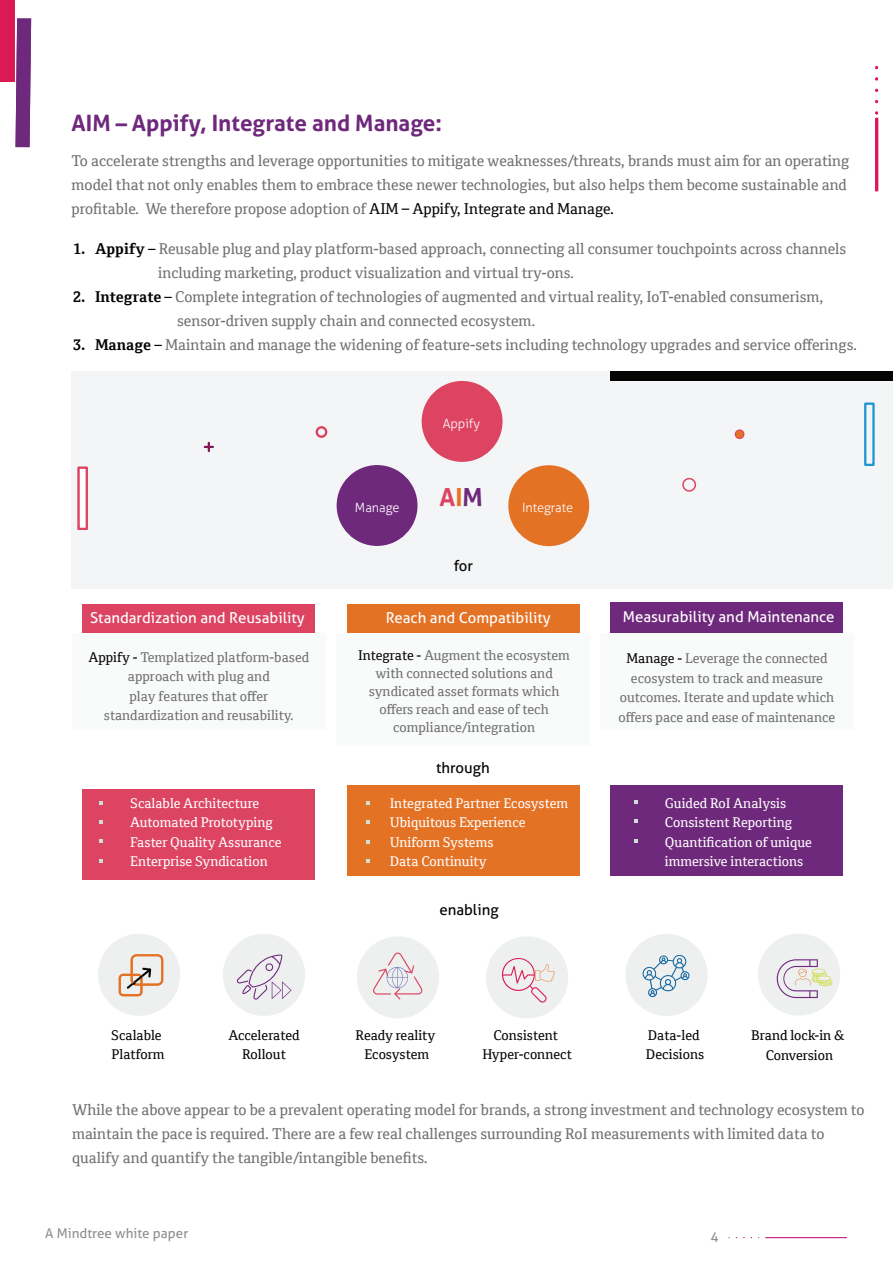
<style>
.page{position:relative;width:893px;height:1263px;background:#fff}
.page>*{position:absolute;margin:0;border:0;box-sizing:border-box;transform-origin:0 0}
.t1{font:700 24.9px "Aller Typo";color:#dd4461}
.t2{font:700 22.5px "Aller Typo";color:#6f297c}
.t3{font:15px/24px "Cordale";color:#707073}
.t4{font:15px "Aller Typo";color:#fff}
.t5{font:15px "Aller Typo";color:#040503}
.t6{font:13.5px/19.5px "Cordale";color:#707073;text-align:center}
.t7{font:13.5px/19.5px "Cordale";color:#fff}
.t8{font:13.5px/19.5px "Cordale";color:#040503;text-align:center}
.t9{font:13.5px "Aller Typo";color:#919191}
.t10{font:300 12.75px "Aller Typo";color:#fff}
.s1{color:#040503}
.s2{font-weight:700;color:#040503}
.s3{color:#e47225}
.s4{color:#6f297c}
</style>
<div class="page">
<hr style="left:766px;top:1237px;width:80px;height:1px;background:#c11b83">
<div style="left:72px;top:371px;width:821px;height:218px;background:#f4f5f6"></div>
<div style="left:422px;top:381px;width:81px;height:81px;background:#dd4461;border-radius:50%"></div>
<div style="left:508px;top:465px;width:81px;height:81px;background:#e47225;border-radius:50%"></div>
<div style="left:337px;top:465px;width:80px;height:81px;background:#6f297c;border-radius:50%"></div>
<div style="left:83px;top:604px;width:232px;height:30px;background:#dd4461"></div>
<div style="left:347px;top:604px;width:232px;height:30px;background:#e47225"></div>
<div style="left:611px;top:603px;width:232px;height:30px;background:#6f297c"></div>
<div style="left:72px;top:633px;width:254px;height:97px;background:#f9fafa"></div>
<div style="left:600px;top:633px;width:254px;height:97px;background:#f9fafa"></div>
<div style="left:336px;top:633px;width:254px;height:113px;background:#f9fafa"></div>
<div style="left:83px;top:789px;width:232px;height:90px;background:#dd4461"></div>
<div style="left:347px;top:786px;width:232px;height:90px;background:#e47225"></div>
<div style="left:611px;top:786px;width:232px;height:90px;background:#6f297c"></div>
<svg style="left:99px;top:801px;width:4px;height:3px"></svg>
<svg style="left:99px;top:820px;width:4px;height:4px"></svg>
<svg style="left:99px;top:840px;width:4px;height:3px"></svg>
<svg style="left:99px;top:859px;width:4px;height:4px"></svg>
<svg style="left:366px;top:801px;width:4px;height:4px"></svg>
<svg style="left:366px;top:821px;width:4px;height:3px"></svg>
<svg style="left:366px;top:840px;width:4px;height:3px"></svg>
<svg style="left:366px;top:860px;width:4px;height:3px"></svg>
<svg style="left:635px;top:800px;width:3px;height:4px"></svg>
<div style="left:98px;top:934px;width:82px;height:82px;background:#eef0f0;border-radius:50%"></div>
<div style="left:223px;top:934px;width:82px;height:82px;background:#eef0f0;border-radius:50%"></div>
<div style="left:357px;top:936px;width:82px;height:82px;background:#eef0f0;border-radius:50%"></div>
<div style="left:486px;top:936px;width:82px;height:82px;background:#eef0f0;border-radius:50%"></div>
<div style="left:625px;top:934px;width:83px;height:82px;background:#eef0f0;border-radius:50%"></div>
<div style="left:758px;top:933px;width:82px;height:82px;background:#eef0f0;border-radius:50%"></div>
<svg style="left:237px;top:954px;width:55px;height:46px"></svg>
<svg style="left:373px;top:952px;width:50px;height:47px"></svg>
<svg style="left:642px;top:954px;width:48px;height:44px"></svg>
<svg style="left:502px;top:958px;width:53px;height:45px"></svg>
<svg style="left:777px;top:959px;width:55px;height:39px"></svg>
<svg style="left:133px;top:954px;width:28px;height:1px"></svg>
<img style="left:118px;top:958px;width:22px;height:39px">
<img style="left:131px;top:955px;width:32px;height:31px">
<img style="left:119px;top:974px;width:24px;height:22px">
<div style="left:610px;top:371px;width:283px;height:10px;background:#040503"></div>
<div style="left:316px;top:426px;width:11px;height:12px;border:2px solid #dd4461;border-radius:50%"></div>
<svg style="left:205px;top:443px;width:8px;height:8px"></svg>
<div style="left:78px;top:467px;width:10px;height:63px;background:#fff"></div>
<div style="left:77px;top:466px;width:11px;height:64px;border:2px solid #dd4461"></div>
<div style="left:864px;top:402px;width:11px;height:64px;border:2px solid #1e95d3"></div>
<div style="left:735px;top:429px;width:9px;height:10px;background:#e37225;border:1px solid #dd4461;border-radius:50%"></div>
<div style="left:682px;top:478px;width:14px;height:14px;border:2px solid #df4462;border-radius:50%"></div>
<svg style="left:16px;top:18px;width:15px;height:129px;background:#763482"></svg>
<div style="left:0;top:0;width:14px;height:81px;background:#db1a53"></div>
<hr style="left:875px;top:118px;width:3px;height:73px;background:#db1a53">
<svg style="left:875px;top:68px;width:3px;height:34px"></svg>
<h2 class="t2" style="left:72px;top:110px;width:372px">AIM – Appify, Integrate and Manage:</h2>
<p class="t3" style="left:72px;top:149px;width:779px">To accelerate strengths and leverage opportunities to mitigate weaknesses/threats, brands must aim for an operating model that not only enables them to embrace these newer technologies, but also helps them become sustainable and profitable. We therefore propose adoption of <span class="s1">AIM – Appify, Integrate and Manage.</span></p>
<p class="t3" style="left:158px;top:236px;width:690px;text-indent:-85px"><span class="s2">1. Appify –</span> Reusable plug and play platform-based approach, connecting all consumer touchpoints across channels including marketing, product visualization and virtual try-ons.</p>
<p class="t3" style="left:177px;top:284px;width:648px;text-indent:-104px"><span class="s2">2. Integrate –</span> Complete integration of technologies of augmented and virtual reality, IoT-enabled consumerism, sensor-driven supply chain and connected ecosystem.</p>
<p class="t3" style="left:73px;top:332px;width:785px"><span class="s2">3. Manage –</span> Maintain and manage the widening of feature-sets including technology upgrades and service offerings.</p>
<p class="t10" style="left:355px;top:500px;width:46px">Manage</p>
<p class="t10" style="left:443px;top:416px;width:39px">Appify</p>
<h1 class="t1" style="left:440px;top:481px;width:45px">A<span class="s3">I</span><span class="s4">M</span></h1>
<p class="t5" style="left:454px;top:557px;width:21px">for</p>
<p class="t10" style="left:522px;top:500px;width:53px">Integrate</p>
<p class="t4" style="left:90px;top:609px;width:216px">Standardization and Reusability</p>
<p class="t4" style="left:386px;top:609px;width:167px">Reach and Compatibility</p>
<p class="t4" style="left:623px;top:608px;width:213px">Measurability and Maintenance</p>
<p class="t6" style="left:88px;top:647px;width:222px"><span class="s1">Appify -</span> Templatized platform-based approach with plug and<br>play features that offer standardization and reusability.</p>
<p class="t6" style="left:619px;top:649px;width:218px"><span class="s1">Manage -</span> Leverage the connected ecosystem to track and measure outcomes. Iterate and update which offers pace and ease of maintenance</p>
<p class="t6" style="left:358px;top:646px;width:213px;line-height:18px"><span class="s1">Integrate -</span> Augment the ecosystem with connected solutions and syndicated asset formats which offers reach and ease of tech compliance/integration</p>
<p class="t5" style="left:436px;top:759px;width:55px">through</p>
<p class="t7" style="left:130px;top:793px;width:153px">Scalable Architecture<br>Automated Prototyping<br>Faster Quality Assurance<br>Enterprise Syndication</p>
<p class="t7" style="left:390px;top:793px;width:180px">Integrated Partner Ecosystem<br>Ubiquitous Experience<br>Uniform Systems<br>Data Continuity</p>
<p class="t7" style="left:665px;top:793px;width:149px">Guided RoI Analysis<br>Consistent Reporting<br>Quantification of unique immersive interactions</p>
<p class="t5" style="left:439px;top:900px;width:61px">enabling</p>
<p class="t8" style="left:111px;top:1025px;width:55px;text-align:left">Scalable<br>Platform</p>
<p class="t8" style="left:228px;top:1025px;width:73px">Accelerated<br>Rollout</p>
<p class="t8" style="left:356px;top:1025px;width:81px">Ready reality<br>Ecosystem</p>
<p class="t8" style="left:482px;top:1025px;width:91px">Consistent<br>Hyper-connect</p>
<p class="t8" style="left:646px;top:1025px;width:60px;text-align:left">Data-led<br>Decisions</p>
<p class="t8" style="left:751px;top:1026px;width:95px">Brand lock-in &amp;<br>Conversion</p>
<p class="t3" style="left:72px;top:1097px;width:794px">While the above appear to be a prevalent operating model for brands, a strong investment and technology ecosystem to maintain the pace is required. There are a few real challenges surrounding RoI measurements with limited data to qualify and quantify the tangible/intangible benefits.</p>
<p class="t9" style="left:45px;top:1225px;width:145px">A Mindtree white paper</p>
<p class="t9" style="left:711px;top:1229px;width:10px">4</p>
</div>
